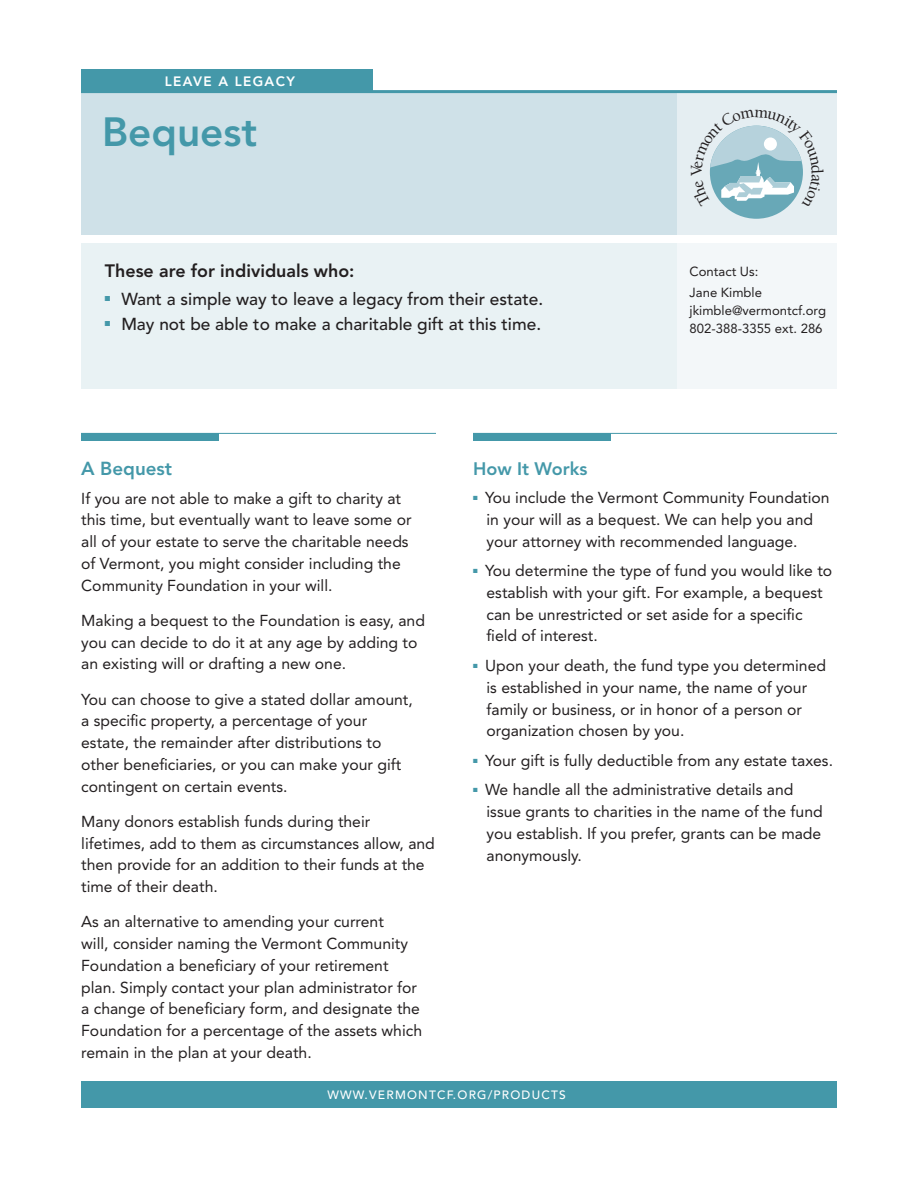
<style>
.page{position:relative;width:918px;height:1188px;background:#fff}
.page>*{position:absolute;margin:0;border:0;box-sizing:border-box;transform-origin:0 0}
.t1{font:800 40.5px "Avenir LT Std";color:#4498a9}
.t2{font:800 18.75px "Avenir LT Std";color:#4498a9}
.t3{font:800 18px "Avenir LT Std";color:#4498a9}
.t4{font:800 17.85px "Avenir LT Std";color:#231f20}
.t5{font:500 17.25px "Avenir LT Std";color:#231f20}
.t6{font:500 16.95px "Berkeley";color:#231f20}
.t7{font:15.75px/21.8px "Avenir LT Std";color:#231f20}
.t8{font:800 13.5px "Avenir LT Std";letter-spacing:.1em;color:#fff}
.t9{font:13.2px/21.3px "Avenir LT Std";color:#231f20}
.t10{font:500 12px "Avenir LT Std";letter-spacing:.1em;color:#fff}
</style>
<div class="page">
<div style="left:81px;top:243px;width:756px;height:146px;background:#e9f2f4"></div>
<div style="left:81px;top:93px;width:756px;height:142px;background:#cfe1e8"></div>
<div style="left:81px;top:69px;width:292px;height:24px;background:#4498a9"></div>
<div style="left:677px;top:94px;width:160px;height:141px;background:#e5eef2"></div>
<hr style="left:81px;top:433px;width:756px;height:1px;background:#4498a9">
<div style="left:436px;top:426px;width:37px;height:24px;background:#fff"></div>
<div style="left:81px;top:434px;width:138px;height:7px;background:#4498a9"></div>
<div style="left:473px;top:434px;width:138px;height:7px;background:#4498a9"></div>
<div style="left:81px;top:1081px;width:756px;height:27px;background:#4498a9"></div>
<hr style="left:81px;top:90px;width:756px;height:3px;background:#4498a9">
<div style="left:710px;top:126px;width:93px;height:93px;background:#68a8b7;border-radius:50%"></div>
<svg style="left:692px;top:109px;width:132px;height:99px"></svg>
<p class="t8" style="left:165px;top:74px;width:131px">LEAVE A LEGACY</p>
<h1 class="t1" style="left:102px;top:108px;width:157px">Bequest</h1>
<p class="t4" style="left:105px;top:261px;width:251px">These are for individuals who:</p>
<p class="t5" style="left:105px;top:289px;width:440px"><sup>■</sup> Want a simple way to leave a legacy from their estate.</p>
<p class="t5" style="left:105px;top:314px;width:438px"><sup>■</sup> May not be able to make a charitable gift at this time.</p>
<p class="t6" style="left:688px;top:176px;width:12px;rotate:-90deg">V</p>
<p class="t9" style="left:690px;top:261px;width:74px">Contact Us:<br>Jane Kimble</p>
<p class="t9" style="left:690px;top:302px;width:138px;line-height:18px">jkimble@vermontcf.org<br>802-388-3355 ext. 286</p>
<p class="t2" style="left:81px;top:458px;width:92px">A Bequest</p>
<p class="t7" style="left:81px;top:487px;width:332px">If you are not able to make a gift to charity at this time, but eventually want to leave some or all of your estate to serve the charitable needs of Vermont, you might consider including the Community Foundation in your will.</p>
<p class="t7" style="left:81px;top:610px;width:345px">Making a bequest to the Foundation is easy, and you can decide to do it at any age by adding to an existing will or drafting a new one.</p>
<p class="t7" style="left:81px;top:689px;width:333px">You can choose to give a stated dollar amount, a specific property, a percentage of your estate, the remainder after distributions to other beneficiaries, or you can make your gift contingent on certain events.</p>
<p class="t7" style="left:81px;top:811px;width:355px">Many donors establish funds during their lifetimes, add to them as circumstances allow, and then provide for an addition to their funds at the time of their death.</p>
<p class="t7" style="left:81px;top:911px;width:342px">As an alternative to amending your current<br>will, consider naming the Vermont Community Foundation a beneficiary of your retirement plan. Simply contact your plan administrator for a change of beneficiary form, and designate the Foundation for a percentage of the assets which remain in the plan at your death.</p>
<p class="t3" style="left:473px;top:458px;width:116px">How It Works</p>
<p class="t7" style="left:487px;top:487px;width:345px;text-indent:-13px"><sup>■</sup> You include the Vermont Community Foundation in your will as a bequest. We can help you and your attorney with recommended language.</p>
<p class="t7" style="left:487px;top:560px;width:347px;text-indent:-13px"><sup>■</sup> You determine the type of fund you would like to establish with your gift. For example, a bequest can be unrestricted or set aside for a specific field of interest.</p>
<p class="t7" style="left:487px;top:655px;width:341px;text-indent:-13px"><sup>■</sup> Upon your death, the fund type you determined is established in your name, the name of your family or business, or in honor of a person or organization chosen by you.</p>
<p class="t7" style="left:473px;top:750px;width:362px"><sup>■</sup> Your gift is fully deductible from any estate taxes.</p>
<p class="t7" style="left:487px;top:779px;width:338px;text-indent:-13px"><sup>■</sup> We handle all the administrative details and issue grants to charities in the name of the fund you establish. If you prefer, grants can be made anonymously.</p>
<p class="t10" style="left:328px;top:1088px;width:240px">WWW.VERMONTCF.ORG/PRODUCTS</p>
</div>
